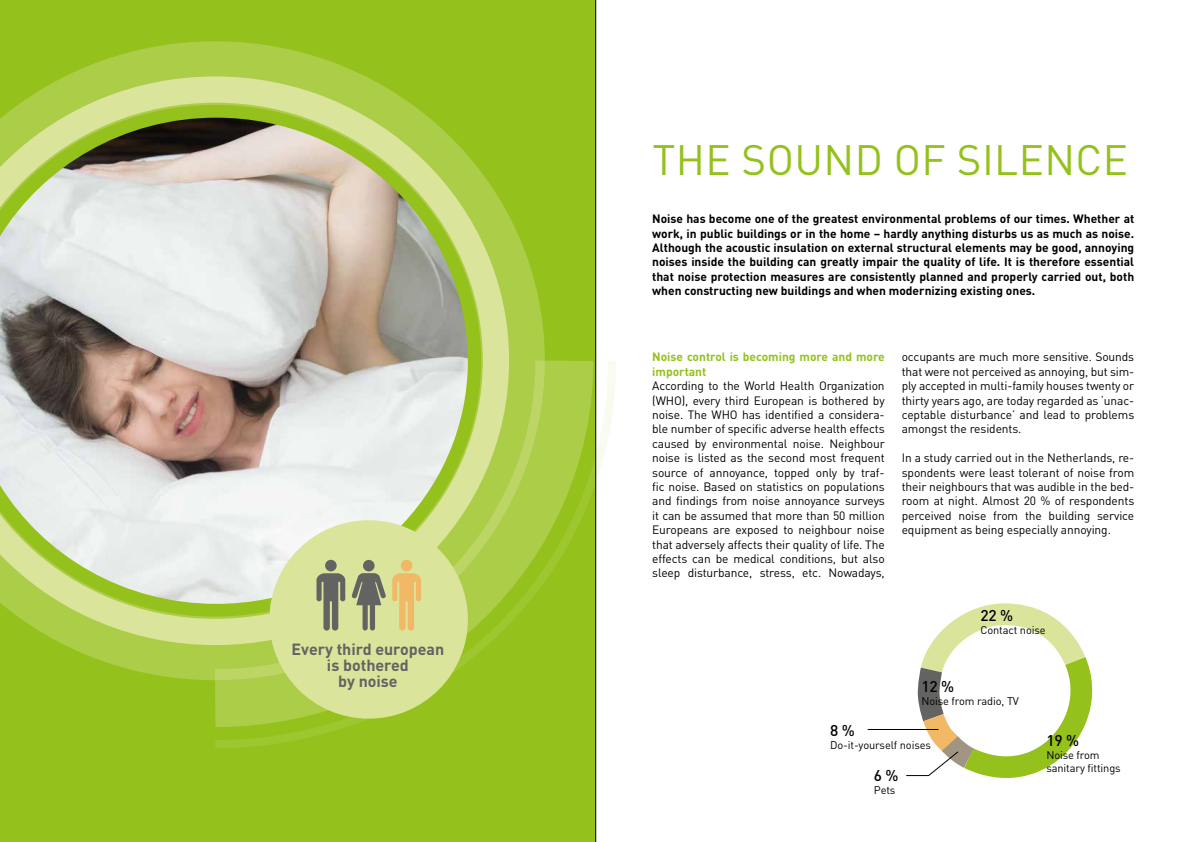
<style>
.page{position:relative;width:1191px;height:842px;background:#fff}
.page>*{position:absolute;margin:0;border:0;box-sizing:border-box;transform-origin:0 0}
.t1{font:42px "DIN Pro";letter-spacing:.01em;color:#94c11c}
.t2{font:700 16px/16px "DIN Pro";color:#636362;text-align:center}
.t3{font:500 15.5px "DIN Pro";color:#000}
.t4{font:12px/14.4px "DIN Pro";letter-spacing:-.01em;color:#000;text-align:justify}
.t5{font:700 12px/14.4px "DIN Pro";color:#000;text-align:justify}
.t6{font:700 12px/14.4px "DIN Pro";color:#94c11c}
.t7{font:11px/13.3px "DIN Pro";letter-spacing:-.01em;color:#000}
</style>
<div class="page">
<div style="left:0;top:0;width:595px;height:842px;background:#94c11c"></div>
<svg style="left:65px;top:41px;width:480px;height:639px"></svg>
<svg style="left:0;top:76px;width:509px;height:569px;background:#bfc499"></svg>
<svg style="left:214px;top:360px;width:402px;height:389px"></svg>
<hr style="left:867px;top:729px;width:71px;height:1px;background:#000">
<svg style="left:906px;top:603px;width:187px;height:175px"></svg>
<div style="left:325px;top:560px;width:12px;height:11px;background:#636362;border-radius:50%"></div>
<svg style="left:316px;top:573px;width:29px;height:58px;background:#8e9276"></svg>
<div style="left:363px;top:560px;width:11px;height:11px;background:#636362;border-radius:50%"></div>
<svg style="left:351px;top:573px;width:35px;height:57px;background:#9ba07d"></svg>
<svg style="left:392px;top:573px;width:29px;height:58px;background:#e8c878"></svg>
<div style="left:401px;top:560px;width:11px;height:11px;background:#f1b865;border-radius:50%"></div>
<hr style="left:595px;top:0;width:1px;height:842px;background:#000">
<h2 class="t2" style="left:291px;top:640px;width:154px">Every third european is bothered<br>by noise</h2>
<h1 class="t1" style="left:652px;top:126px;width:477px">THE SOUND OF SILENCE</h1>
<p class="t5" style="left:652px;top:210px;width:483px">Noise has become one of the greatest environmental problems of our times. Whether at work, in public buildings or in the home – hardly anything disturbs us as much as noise.<br>Although the acoustic insulation on external structural elements may be good, annoying noises inside the building can greatly impair the quality of life. It is therefore essential that noise protection measures are consistently planned and properly carried out, both when constructing new buildings and when modernizing existing ones.</p>
<p class="t6" style="left:652px;top:348px;width:234px">Noise control is becoming more and more important</p>
<p class="t4" style="left:652px;top:377px;width:234px">According to the World Health Organization (WHO), every third European is bothered by noise. The WHO has identified a considera&shy;ble number of specific adverse health effects caused by environmental noise. Neighbour noise is listed as the second most frequent source of annoyance, topped only by traf&shy;fic noise. Based on statistics on populations and findings from noise annoyance surveys it can be assumed that more than 50 million Europeans are exposed to neighbour noise that adversely affects their quality of life. The effects can be medical conditions, but also sleep disturbance, stress, etc. Nowadays,</p>
<p class="t4" style="left:901px;top:349px;width:234px">occupants are much more sensitive. Sounds that were not perceived as annoying, but sim&shy;ply accepted in multi-family houses twenty or thirty years ago, are today regarded as ‘unac&shy;ceptable disturbance’ and lead to problems amongst the residents.</p>
<p class="t4" style="left:901px;top:449px;width:234px">In a study carried out in the Netherlands, re&shy;spondents were least tolerant of noise from their neighbours that was audible in the bed&shy;room at night. Almost 20 % of respondents perceived noise from the building service equipment as being especially annoying.</p>
<p class="t3" style="left:980px;top:603px;width:34px">22 %</p>
<p class="t7" style="left:980px;top:622px;width:67px">Contact noise</p>
<p class="t3" style="left:921px;top:673px;width:34px">12 %</p>
<p class="t7" style="left:921px;top:693px;width:99px">Noise from radio, TV</p>
<p class="t3" style="left:830px;top:718px;width:26px">8 %</p>
<p class="t7" style="left:830px;top:737px;width:102px">Do-it-yourself noises</p>
<p class="t3" style="left:874px;top:762px;width:26px">6 %</p>
<p class="t7" style="left:874px;top:782px;width:23px">Pets</p>
<p class="t3" style="left:1046px;top:727px;width:34px">19 %</p>
<p class="t7" style="left:1046px;top:747px;width:76px">Noise from sanitary fittings</p>
</div>
